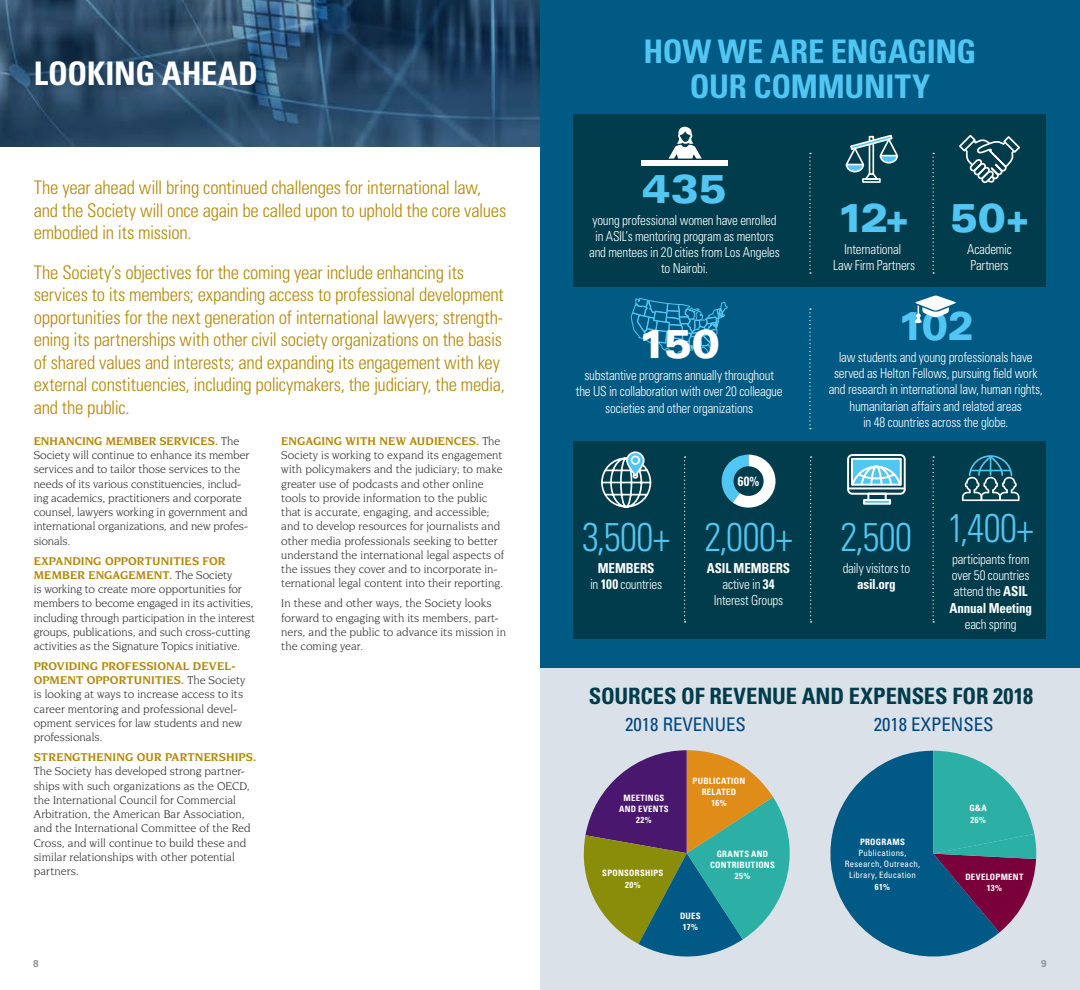
<style>
.page{position:relative;width:1080px;height:990px;background:#fff}
.page>*{position:absolute;margin:0;border:0;box-sizing:border-box;transform-origin:0 0}
.t1{font:300 condensed 40px "Univers LT Std";letter-spacing:-.015em;color:#52c6f2;scale:.95 1}
.t2{font:900 expanded 40px "Univers LT Std";letter-spacing:-.01em;color:#52c6f2;scale:.95 1}
.t3{font:900 expanded 40px "Univers LT Std";letter-spacing:-.01em;color:#52c6f2;scale:.88 1}
.t4{font:900 expanded 40px "Univers LT Std";color:#fff;scale:.95 1}
.t5{font:700 condensed 32.5px/35px "Univers LT Std";letter-spacing:-.01em;color:#52c6f2;text-align:center}
.t6{font:700 condensed 32.5px "Univers LT Std";color:#fff}
.t7{font:700 condensed 22.5px "Univers LT Std";letter-spacing:-.005em;color:#003c4b}
.t8{font:300 condensed 18.75px/22.5px "Univers LT Std";letter-spacing:-.015em;color:#b38808}
.t9{font:condensed 18.75px "Univers LT Std";color:#00467f}
.t10{font:300 condensed 13.75px/16.2px "Univers LT Std";letter-spacing:-.015em;color:#fff;text-align:center;scale:.95 1}
.t11{font:700 condensed 13.75px "Univers LT Std";letter-spacing:-.015em;color:#fff;scale:.95 1}
.t12{font:700 condensed 13.38px "Univers LT Std";color:#fff;scale:.95 1}
.t13{font:11.88px/14.2px "Novarese IT Cby BT";color:#231f20}
.t14{font:700 11.88px "Novarese IT Cby BT";letter-spacing:.015em;color:#b38808}
.t15{font:700 10px "Univers LT Std";color:#939598}
.t16{font:700 condensed 8.75px/11.2px "Univers LT Std";letter-spacing:.03em;color:#fff;text-align:center}
.t17{font:condensed 8.75px/11.2px "Univers LT Std";letter-spacing:.025em;color:#fff;text-align:center}
.s1{font-weight:700;color:#b38808}
.s2{font-weight:700}
</style>
<div class="page">
<img style="left:0;top:0;width:540px;height:146px">
<div style="left:540px;top:653px;width:540px;height:337px;background:#dbe1e8"></div>
<div style="left:540px;top:0;width:540px;height:668px;background:#005a84"></div>
<div style="left:574px;top:441px;width:472px;height:198px;background:#003c4b"></div>
<div style="left:574px;top:114px;width:472px;height:172px;background:#003c4b"></div>
<svg style="left:809px;top:308px;width:2px;height:121px"></svg>
<svg style="left:932px;top:153px;width:2px;height:121px"></svg>
<svg style="left:809px;top:153px;width:2px;height:121px"></svg>
<svg style="left:684px;top:456px;width:2px;height:167px"></svg>
<svg style="left:932px;top:456px;width:2px;height:167px"></svg>
<svg style="left:810px;top:456px;width:2px;height:167px"></svg>
<svg style="left:845px;top:134px;width:54px;height:49px"></svg>
<svg style="left:601px;top:457px;width:51px;height:51px"></svg>
<svg style="left:627px;top:452px;width:17px;height:24px"></svg>
<div style="left:626px;top:451px;width:19px;height:25px;border:2px solid #fff;border-radius:8px"></div>
<div style="left:632px;top:456px;width:7px;height:8px;background:#52c6f2;border-radius:50%"></div>
<div style="left:631px;top:456px;width:9px;height:9px;border:2px solid #fff;border-radius:50%"></div>
<svg style="left:721px;top:455px;width:55px;height:53px"></svg>
<svg style="left:863px;top:503px;width:28px;height:2px"></svg>
<svg style="left:847px;top:454px;width:59px;height:49px"></svg>
<div style="left:641px;top:160px;width:87px;height:5px;background:#fff"></div>
<svg style="left:668px;top:127px;width:34px;height:32px"></svg>
<svg style="left:915px;top:296px;width:41px;height:27px"></svg>
<svg style="left:962px;top:455px;width:58px;height:46px"></svg>
<svg style="left:630px;top:286px;width:98px;height:73px"></svg>
<svg style="left:959px;top:134px;width:61px;height:50px"></svg>
<svg style="left:830px;top:751px;width:207px;height:206px"></svg>
<svg style="left:583px;top:750px;width:207px;height:207px"></svg>
<h2 class="t6" style="left:34px;top:53px;width:226px">LOOKING AHEAD</h2>
<h3 class="t8" style="left:34px;top:177px;width:474px">The year ahead will bring continued challenges for international law, and the Society will once again be called upon to uphold the core values embodied in its mission.</h3>
<p class="t8" style="left:34px;top:261px;width:473px">The Society’s objectives for the coming year include enhancing its services to its members; expanding access to professional development opportunities for the next generation of international lawyers; strength&shy;ening its partnerships with other civil society organizations on the basis of shared values and interests; and expanding its engagement with key external constituencies, including policymakers, the judiciary, the media, and the public.</p>
<p class="t13" style="left:34px;top:434px;width:217px"><span class="s1">ENHANCING MEMBER SERVICES.</span> The Society will continue to enhance its member services and to tailor those services to the needs of its various constituencies, includ&shy;ing academics, practitioners and corporate counsel, lawyers working in government and international organizations, and new profes&shy;sionals.</p>
<p class="t13" style="left:34px;top:553px;width:223px"><span class="s1">EXPANDING OPPORTUNITIES FOR MEMBER ENGAGEMENT.</span> The Society<br>is working to create more opportunities for members to become engaged in its activities, including through participation in the interest groups, publications, and such cross-cutting activities as the Signature Topics initiative.</p>
<p class="t13" style="left:34px;top:659px;width:213px"><span class="s1">PROVIDING PROFESSIONAL DEVEL-OPMENT OPPORTUNITIES.</span> The Society is looking at ways to increase access to its career mentoring and professional devel&shy;opment services for law students and new professionals.</p>
<p class="t14" style="left:34px;top:750px;width:224px">STRENGTHENING OUR PARTNERSHIPS.</p>
<p class="t13" style="left:34px;top:764px;width:218px">The Society has developed strong partner&shy;ships with such organizations as the OECD, the International Council for Commercial Arbitration, the American Bar Association, and the International Committee of the Red Cross, and will continue to build these and similar relationships with other potential partners.</p>
<p class="t13" style="left:281px;top:434px;width:224px"><span class="s1">ENGAGING WITH NEW AUDIENCES.</span> The Society is working to expand its engagement with policymakers and the judiciary; to make greater use of podcasts and other online tools to provide information to the public that is accurate, engaging, and accessible; and to develop resources for journalists and other media professionals seeking to better understand the international legal aspects of the issues they cover and to incorporate in&shy;ternational legal content into their reporting.</p>
<p class="t13" style="left:281px;top:596px;width:226px">In these and other ways, the Society looks forward to engaging with its members, part&shy;ners, and the public to advance its mission in the coming year.</p>
<h2 class="t5" style="left:644px;top:34px;width:334px">HOW WE ARE ENGAGING<br>OUR COMMUNITY</h2>
<h1 class="t2" style="left:642px;top:165px;width:91px">435</h1>
<p class="t10" style="left:589px;top:212px;width:202px">young professional women have enrolled in ASIL’s mentoring program as mentors and mentees in 20 cities from Los Angeles to Nairobi.</p>
<h1 class="t4" style="left:638px;top:321px;width:87px">150</h1>
<p class="t10" style="left:576px;top:367px;width:219px">substantive programs annually throughout the US in collaboration with over 20 colleague societies and other organizations</p>
<h1 class="t1" style="left:582px;top:513px;width:94px">3,500+</h1>
<p class="t10" style="left:590px;top:560px;width:77px"><span class="s2">MEMBERS<br></span>in <span class="s2">100</span> countries</p>
<p class="t12" style="left:738px;top:473px;width:24px">60%</p>
<h1 class="t1" style="left:704px;top:513px;width:94px">2,000+</h1>
<p class="t10" style="left:707px;top:560px;width:89px"><span class="s2">ASIL MEMBERS </span>active in <span class="s2">34<br></span>Interest Groups</p>
<h1 class="t2" style="left:837px;top:195px;width:77px">12+</h1>
<p class="t10" style="left:833px;top:241px;width:88px">International<br>Law Firm Partners</p>
<h1 class="t2" style="left:950px;top:195px;width:85px">50+</h1>
<p class="t10" style="left:967px;top:241px;width:49px;text-align:left">Academic<br>Partners</p>
<h1 class="t3" style="left:898px;top:303px;width:88px">102</h1>
<p class="t10" style="left:829px;top:349px;width:227px">law students and young professionals have served as Helton Fellows, pursuing field work and research in international law, human rights, humanitarian affairs and related areas<br>in 48 countries across the globe.</p>
<h1 class="t1" style="left:841px;top:513px;width:77px">2,500</h1>
<p class="t10" style="left:843px;top:560px;width:73px">daily visitors to</p>
<p class="t11" style="left:857px;top:576px;width:42px">asil.org</p>
<h1 class="t1" style="left:948px;top:504px;width:92px">1,400+</h1>
<p class="t10" style="left:949px;top:551px;width:88px">participants from over 50 countries attend the <span class="s2">ASIL<br>Annual Meeting</span></p>
<p class="t10" style="left:965px;top:616px;width:56px">each spring</p>
<h3 class="t7" style="left:589px;top:682px;width:446px">SOURCES OF REVENUE AND EXPENSES FOR 2018</h3>
<h3 class="t9" style="left:625px;top:713px;width:122px">2018 REVENUES</h3>
<h3 class="t9" style="left:874px;top:713px;width:121px">2018 EXPENSES</h3>
<p class="t16" style="left:619px;top:792px;width:51px">MEETINGS<br>AND EVENTS<br>22%</p>
<p class="t16" style="left:602px;top:868px;width:63px">SPONSORSHIPS<br>20%</p>
<p class="t16" style="left:693px;top:775px;width:54px">PUBLICATION<br>RELATED<br>16%</p>
<p class="t16" style="left:710px;top:848px;width:66px">GRANTS AND<br>CONTRIBUTIONS<br>25%</p>
<p class="t16" style="left:680px;top:910px;width:22px">DUES<br>17%</p>
<p class="t16" style="left:860px;top:836px;width:46px">PROGRAMS</p>
<p class="t17" style="left:845px;top:847px;width:77px">Publications,<br>Research, Outreach,<br>Library, Education</p>
<p class="t16" style="left:875px;top:881px;width:16px">61%</p>
<p class="t16" style="left:969px;top:803px;width:19px;text-align:left">G&amp;A<br>26%</p>
<p class="t16" style="left:965px;top:871px;width:60px">DEVELOPMENT<br>13%</p>
<p class="t15" style="left:33px;top:958px;width:7px">8</p>
<p class="t15" style="left:1041px;top:958px;width:7px">9</p>
</div>
